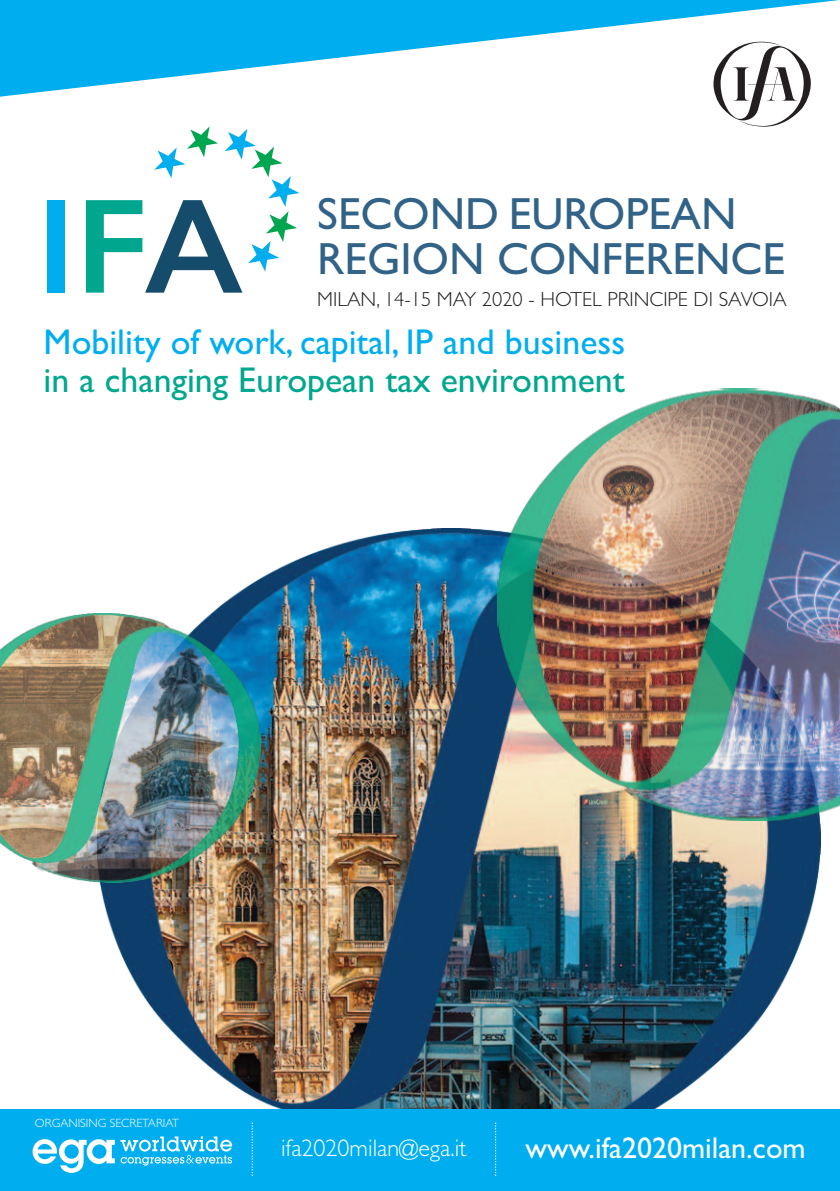
<style>
.page{position:relative;width:840px;height:1191px;background:#fff}
.page>*{position:absolute;margin:0;border:0;box-sizing:border-box;transform-origin:0 0}
.t1{font:600 135.6px "Gill Sans";color:#00aeef}
.t2{font:45.2px/45.2px "Gill Sans";color:#316287}
.t3{font:35.8px "Gill Sans";color:#00aeef}
.t4{font:35.8px "Gill Sans";color:#00a78e}
.t5{font:30px "Gill Sans";color:#fff}
.t6{font:300 24px "Gill Sans";color:#fff}
.t7{font:300 20.4px "Gill Sans";color:#231f20}
.t8{font:300 12px "Gill Sans";color:#fff}
.s1{color:#00a78e}
.s2{color:#154c6b}
</style>
<div class="page">
<svg style="left:0;top:0;width:839px;height:97px;fill:#00aeef"></svg>
<img style="left:97px;top:528px;width:723px;height:581px">
<svg style="left:224px;top:129px;width:75px;height:143px"></svg>
<svg style="left:154px;top:126px;width:64px;height:52px"></svg>
<img style="left:0;top:613px;width:260px;height:269px">
<img style="left:496px;top:388px;width:343px;height:432px">
<svg style="left:713px;top:42px;width:97px;height:85px"></svg>
<div style="left:0;top:1109px;width:839px;height:82px;background:#00aeef"></div>
<svg style="left:33px;top:1136px;width:199px;height:36px"></svg>
<svg style="left:251px;top:1122px;width:2px;height:54px"></svg>
<svg style="left:494px;top:1122px;width:2px;height:54px"></svg>
<h2 class="t2" style="left:317px;top:191px;width:469px">SECOND EUROPEAN<br>REGION CONFERENCE</h2>
<p class="t7" style="left:317px;top:287px;width:471px">MILAN, 14-15 MAY 2020 - HOTEL PRINCIPE DI SAVOIA</p>
<h3 class="t3" style="left:44px;top:321px;width:582px">Mobility of work, capital, IP and business</h3>
<h3 class="t4" style="left:44px;top:358px;width:582px">in a changing European tax environment</h3>
<h1 class="t1" style="left:37px;top:166px;width:208px">I<span class="s1">F</span><span class="s2">A</span></h1>
<p class="t8" style="left:35px;top:1115px;width:146px">ORGANISING SECRETARIAT</p>
<p class="t6" style="left:281px;top:1133px;width:187px">ifa2020milan@ega.it</p>
<h3 class="t5" style="left:525px;top:1130px;width:281px">www.ifa2020milan.com</h3>
</div>
